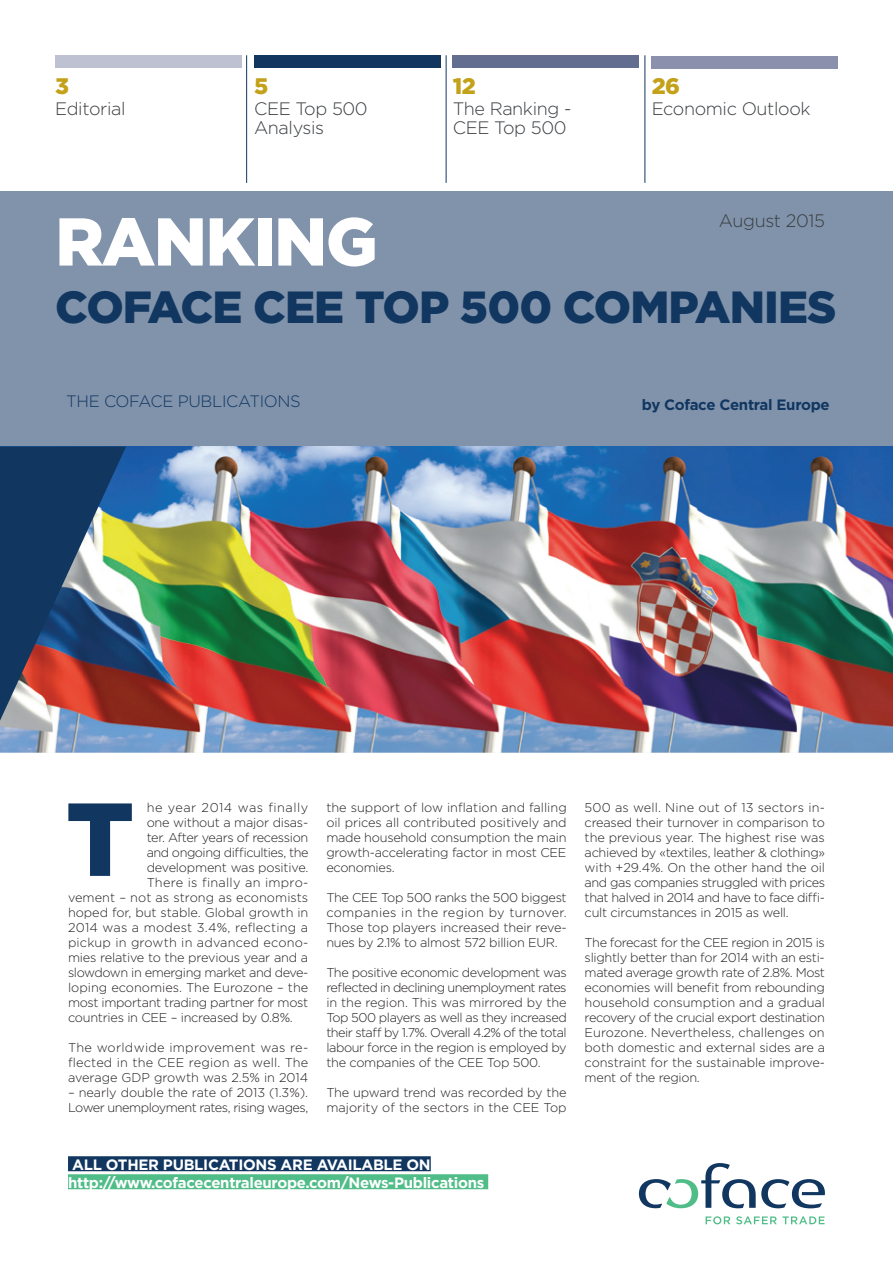
<style>
.page{position:relative;width:893px;height:1263px;background:#fff}
.page>*{position:absolute;margin:0;border:0;box-sizing:border-box;transform-origin:0 0}
.t1{font:900 103.5px "Gotham";color:#113761}
.t2{font:900 67.5px "Gotham";letter-spacing:-.02em;color:#fff}
.t3{font:900 45px "Gotham";letter-spacing:-.02em;color:#113761}
.t4{font:900 22.5px "Gotham";color:#c3a119}
.t5{font:300 18px/19.5px "Gotham";letter-spacing:-.02em;color:#393d40}
.t6{font:300 18px "Gotham";letter-spacing:-.02em;color:#3e3e3f}
.t7{font:300 16.5px "Gotham";letter-spacing:-.02em;color:#113761}
.t8{font:700 15px/18px "Gotham";letter-spacing:-.02em;color:#fff}
.t9{font:700 15px "Gotham";letter-spacing:-.02em;color:#113761}
.t10{font:300 12.75px/15px "Gotham";letter-spacing:-.02em;color:#231f20;text-align:justify}
.t11{font:300 12.75px/15px "Gotham";letter-spacing:-.04em;color:#231f20}
.t12{font:300 12.75px "Gotham";letter-spacing:.02em;color:#231f20}
.t13{font:300 12.75px "Gotham";color:#231f20}
.t14{font:300 12.75px "Gotham";letter-spacing:.005em;color:#231f20}
.t15{font:300 12.75px "Gotham";letter-spacing:.015em;color:#231f20}
.t16{font:300 12.75px "Gotham";letter-spacing:.04em;color:#231f20}
</style>
<div class="page">
<div style="left:0;top:191px;width:893px;height:255px;background:#8193ab"></div>
<img style="left:0;top:446px;width:893px;height:307px">
<svg style="left:639px;top:1163px;width:186px;height:45px"></svg>
<svg style="left:706px;top:1216px;width:24px;height:8px"></svg>
<svg style="left:736px;top:1216px;width:89px;height:8px"></svg>
<div style="left:55px;top:55px;width:186px;height:13px;background:#bec1d2"></div>
<div style="left:254px;top:55px;width:186px;height:13px;background:#113761"></div>
<div style="left:453px;top:55px;width:186px;height:13px;background:#636d8f"></div>
<hr style="left:246px;top:55px;width:1px;height:128px;background:#113761">
<hr style="left:446px;top:55px;width:1px;height:128px;background:#113761">
<hr style="left:644px;top:55px;width:1px;height:128px;background:#113761">
<div style="left:68px;top:1156px;width:363px;height:15px;background:#113761"></div>
<div style="left:68px;top:1174px;width:420px;height:15px;background:#50bd88"></div>
<svg style="left:0;top:446px;width:126px;height:275px;background:#4e566c"></svg>
<div style="left:652px;top:56px;width:186px;height:13px;background:#8b91ad"></div>
<h3 class="t4" style="left:55px;top:70px;width:15px">3</h3>
<h3 class="t6" style="left:55px;top:97px;width:72px">Editorial</h3>
<h3 class="t4" style="left:254px;top:70px;width:16px">5</h3>
<h3 class="t5" style="left:254px;top:98px;width:115px">CEE Top 500<br>Analysis</h3>
<h3 class="t4" style="left:453px;top:70px;width:25px">12</h3>
<h3 class="t5" style="left:453px;top:98px;width:120px">The Ranking -<br>CEE Top 500</h3>
<h3 class="t4" style="left:652px;top:71px;width:30px">26</h3>
<h3 class="t5" style="left:652px;top:99px;width:160px">Economic Outlook</h3>
<h3 class="t5" style="left:719px;top:210px;width:107px">August 2015</h3>
<h2 class="t2" style="left:55px;top:195px;width:324px">RANKING</h2>
<h3 class="t3" style="left:55px;top:276px;width:783px">COFACE CEE TOP 500 COMPANIES</h3>
<p class="t7" style="left:66px;top:390px;width:236px">THE COFACE PUBLICATIONS</p>
<p class="t9" style="left:642px;top:394px;width:189px">by Coface Central Europe</p>
<p class="t16" style="left:147px;top:799px;width:163px">he year 2014 was finally</p>
<p class="t10" style="left:147px;top:814px;width:163px">one without a major disas-</p>
<p class="t10" style="left:147px;top:829px;width:163px">ter. After years of recession</p>
<p class="t10" style="left:147px;top:844px;width:163px">and ongoing difficulties, the</p>
<p class="t10" style="left:147px;top:859px;width:163px">development was positive.</p>
<p class="t12" style="left:147px;top:874px;width:163px">There is finally an impro-</p>
<p class="t14" style="left:68px;top:889px;width:242px">vement – not as strong as economists</p>
<p class="t10" style="left:68px;top:904px;width:242px">hoped for, but stable. Global growth in</p>
<p class="t12" style="left:68px;top:919px;width:242px">2014 was a modest 3.4%, reflecting a</p>
<p class="t15" style="left:68px;top:934px;width:242px">pickup in growth in advanced econo-</p>
<p class="t10" style="left:68px;top:949px;width:242px">mies relative to the previous year and a</p>
<p class="t10" style="left:68px;top:964px;width:242px">slowdown in emerging market and deve-</p>
<p class="t13" style="left:68px;top:979px;width:242px">loping economies. The Eurozone – the</p>
<p class="t10" style="left:68px;top:994px;width:242px">most important trading partner for most</p>
<p class="t10" style="left:68px;top:1009px;width:226px">countries in CEE – increased by 0.8%.</p>
<p class="t10" style="left:68px;top:1039px;width:242px">The worldwide improvement was re&shy;flected in the CEE region as well. The average GDP growth was 2.5% in 2014</p>
<p class="t11" style="left:68px;top:1084px;width:242px">– nearly double the rate of 2013 (1.3%).<br>Lower unemployment rates, rising wages,</p>
<h1 class="t1" style="left:66px;top:768px;width:70px">T</h1>
<p class="t10" style="left:326px;top:799px;width:242px">the support of low inflation and falling oil prices all contributed positively and made household consumption the main growth-accelerating factor in most CEE economies.</p>
<p class="t10" style="left:326px;top:889px;width:242px">The CEE Top 500 ranks the 500 biggest companies in the region by turnover.<br>Those top players increased their reve&shy;nues by 2.1% to almost 572 billion EUR.</p>
<p class="t10" style="left:326px;top:964px;width:242px">The positive economic development was reflected in declining unemployment rates in the region. This was mirrored by the Top 500 players as well as they increased their staff by 1.7%. Overall 4.2% of the total labour force in the region is employed by the companies of the CEE Top 500.</p>
<p class="t10" style="left:326px;top:1084px;width:242px">The upward trend was recorded by the majority of the sectors in the CEE Top</p>
<p class="t8" style="left:68px;top:1155px;width:418px">ALL OTHER PUBLICATIONS ARE AVAILABLE ON http://www.cofacecentraleurope.com/News-Publications</p>
<p class="t10" style="left:585px;top:799px;width:242px">500 as well. Nine out of 13 sectors in&shy;creased their turnover in comparison to the previous year. The highest rise was achieved by «textiles, leather &amp; clothing» with +29.4%. On the other hand the oil and gas companies struggled with prices that halved in 2014 and have to face diffi&shy;cult circumstances in 2015 as well.</p>
<p class="t10" style="left:585px;top:934px;width:242px">The forecast for the CEE region in 2015 is slightly better than for 2014 with an esti&shy;mated average growth rate of 2.8%. Most economies will benefit from rebounding household consumption and a gradual recovery of the crucial export destination Eurozone. Nevertheless, challenges on both domestic and external sides are a constraint for the sustainable improve&shy;ment of the region.</p>
</div>
